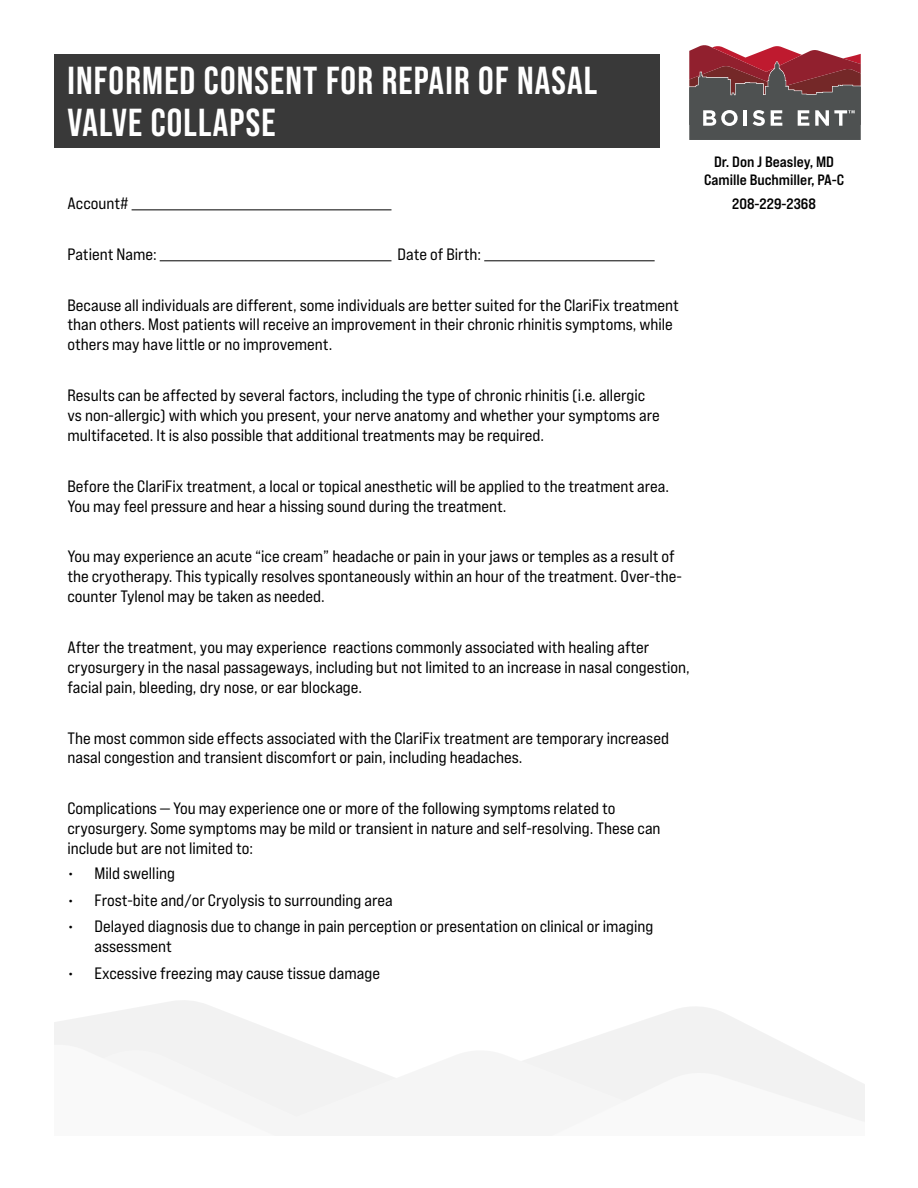
<style>
.page{position:relative;width:918px;height:1188px;background:#fff}
.page>*{position:absolute;margin:0;border:0;box-sizing:border-box;transform-origin:0 0}
.t1{font:700 39px/42px "Bebas Neue Pro";letter-spacing:.03em;color:#fff}
.bebas{font:16.5px/19.8px "Bebas Neue Pro Exp Rg";color:#000}
.t2{font:15px/18px "Bebas Neue Pro Exp Bd";color:#000;text-align:center}
</style>
<div class="page">
<svg style="left:54px;top:1000px;width:728px;height:43px"></svg>
<svg style="left:54px;top:1043px;width:811px;height:79px;fill:#f5f5f5"></svg>
<div style="left:54px;top:55px;width:606px;height:93px;background:#393939"></div>
<svg style="left:689px;top:45px;width:172px;height:95px;background:#7c595d"></svg>
<hr style="left:132px;top:209px;width:259px;height:1px;background:#000">
<hr style="left:160px;top:260px;width:232px;height:1px;background:#000">
<hr style="left:484px;top:260px;width:171px;height:1px;background:#000">
<p class="t1" style="left:68px;top:59px;width:531px">INFORMED CONSENT FOR REPAIR OF NASAL<br>VALVE COLLAPSE</p>
<p class="t2" style="left:704px;top:153px;width:142px">Dr. Don J Beasley, MD<br>Camille Buchmiller, PA-C</p>
<p class="bebas" style="left:68px;top:193px;width:63px">Account#</p>
<p class="t2" style="left:732px;top:195px;width:85px">208-229-2368</p>
<p class="bebas" style="left:68px;top:244px;width:91px">Patient Name:</p>
<p class="bebas" style="left:398px;top:244px;width:85px">Date of Birth:</p>
<p class="bebas" style="left:68px;top:295px;width:613px">Because all individuals are different, some individuals are better suited for the ClariFix treatment than others. Most patients will receive an improvement in their chronic rhinitis symptoms, while others may have little or no improvement.</p>
<p class="bebas" style="left:68px;top:385px;width:594px">Results can be affected by several factors, including the type of chronic rhinitis (i.e. allergic vs non-allergic) with which you present, your nerve anatomy and whether your symptoms are multifaceted. It is also possible that additional treatments may be required.</p>
<p class="bebas" style="left:68px;top:476px;width:603px">Before the ClariFix treatment, a local or topical anesthetic will be applied to the treatment area.<br>You may feel pressure and hear a hissing sound during the treatment.</p>
<p class="bebas" style="left:68px;top:547px;width:616px">You may experience an acute “ice cream” headache or pain in your jaws or temples as a result of the cryotherapy. This typically resolves spontaneously within an hour of the treatment. Over-the&shy;counter Tylenol may be taken as needed.</p>
<p class="bebas" style="left:68px;top:637px;width:624px">After the treatment, you may experience reactions commonly associated with healing after cryosurgery in the nasal passageways, including but not limited to an increase in nasal congestion, facial pain, bleeding, dry nose, or ear blockage.</p>
<p class="bebas" style="left:68px;top:728px;width:603px">The most common side effects associated with the ClariFix treatment are temporary increased nasal congestion and transient discomfort or pain, including headaches.</p>
<p class="bebas" style="left:68px;top:798px;width:595px">Complications — You may experience one or more of the following symptoms related to cryosurgery. Some symptoms may be mild or transient in nature and self-resolving. These can include but are not limited to:</p>
<p class="bebas" style="left:68px;top:863px;width:109px">• Mild swelling</p>
<p class="bebas" style="left:68px;top:890px;width:327px">• Frost-bite and/or Cryolysis to surrounding area</p>
<p class="bebas" style="left:94px;top:916px;width:560px;text-indent:-27px">• Delayed diagnosis due to change in pain perception or presentation on clinical or imaging assessment</p>
<p class="bebas" style="left:68px;top:963px;width:314px">• Excessive freezing may cause tissue damage</p>
</div>
